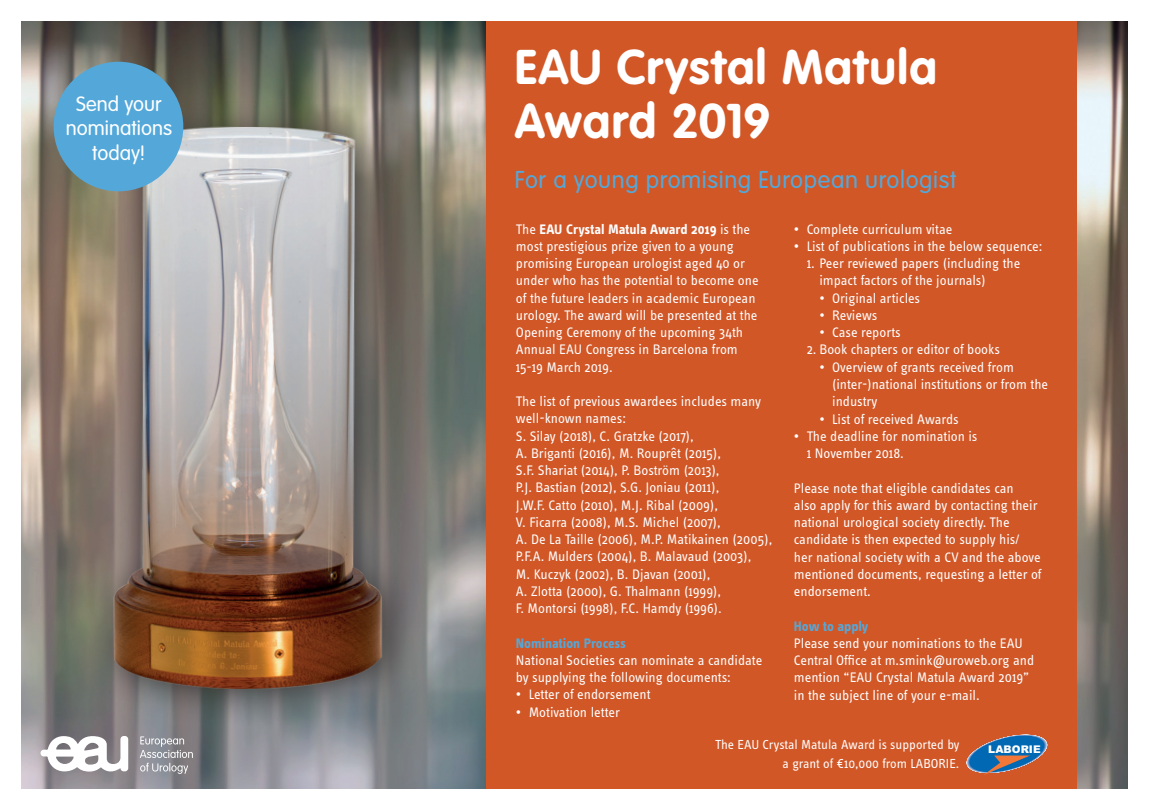
<style>
.page{position:relative;width:1149px;height:810px;background:#fff}
.page>*{position:absolute;margin:0;border:0;box-sizing:border-box;transform-origin:0 0}
.t1{font:700 48px/54px "VAG Rounded";letter-spacing:.025em;color:#fff}
.t2{font:300 24px "VAG Rounded";letter-spacing:.025em;color:#54a8d9}
.t3{font:300 20.4px/24.5px "VAG Rounded";color:#fff;text-align:center}
.t4{font:14.25px/17.2px "Info Text";color:#fff}
.t5{font:700 14.25px "Info Text";color:#54a8d9}
.t6{font:13.5px/19.5px "Info Text";color:#fff;text-align:right}
.t7{font:900 10.65px "Arial";color:#fff}
.s1{font-weight:700}
</style>
<div class="page">
<img style="left:1076px;top:21px;width:51px;height:768px">
<img style="left:21px;top:21px;width:465px;height:768px">
<div style="left:486px;top:21px;width:590px;height:768px;background:#d15727"></div>
<svg style="left:966px;top:735px;width:80px;height:40px"></svg>
<svg style="left:140px;top:736px;width:53px;height:38px;background:#9c9ca1"></svg>
<svg style="left:41px;top:736px;width:87px;height:38px"></svg>
<img style="left:42px;top:88px;width:417px;height:634px">
<div style="left:54px;top:62px;width:129px;height:129px;background:#54a8d9;border-radius:50%"></div>
<h3 class="t3" style="left:66px;top:91px;width:108px">Send your nominations today!</h3>
<h1 class="t1" style="left:514px;top:40px;width:423px">EAU Crystal Matula<br>Award 2019</h1>
<h2 class="t2" style="left:514px;top:166px;width:443px">For a young promising European urologist</h2>
<p class="t4" style="left:516px;top:220px;width:244px">The <span class="s1">EAU Crystal Matula Award 2019</span> is the most prestigious prize given to a young promising European urologist aged 40 or under who has the potential to become one of the future leaders in academic European urology. The award will be presented at the Opening Ceremony of the upcoming 34th Annual EAU Congress in Barcelona from 15-19 March 2019.</p>
<p class="t4" style="left:516px;top:393px;width:258px">The list of previous awardees includes many well-known names:<br>S. Silay (2018), C. Gratzke (2017),<br>A. Briganti (2016), M. Rouprêt (2015),<br>S.F. Shariat (2014), P. Boström (2013),<br>P.J. Bastian (2012), S.G. Joniau (2011),<br>J.W.F. Catto (2010), M.J. Ribal (2009),<br>V. Ficarra (2008), M.S. Michel (2007),<br>A. De La Taille (2006), M.P. Matikainen (2005), P.F.A. Mulders (2004), B. Malavaud (2003),<br>M. Kuczyk (2002), B. Djavan (2001),<br>A. Zlotta (2000), G. Thalmann (1999),<br>F. Montorsi (1998), F.C. Hamdy (1996).</p>
<p class="t5" style="left:516px;top:635px;width:112px">Nomination Process</p>
<p class="t4" style="left:516px;top:652px;width:248px">National Societies can nominate a candidate by supplying the following documents:</p>
<p class="t4" style="left:516px;top:686px;width:136px">• Letter of endorsement</p>
<p class="t4" style="left:516px;top:703px;width:105px">• Motivation letter</p>
<p class="t4" style="left:793px;top:220px;width:160px">• Complete curriculum vitae</p>
<p class="t4" style="left:793px;top:238px;width:250px">• List of publications in the below sequence:</p>
<p class="t4" style="left:819px;top:255px;width:202px;text-indent:-13px">1. Peer reviewed papers (including the impact factors of the journals)</p>
<p class="t4" style="left:819px;top:289px;width:102px">• Original articles</p>
<p class="t4" style="left:819px;top:307px;width:60px">• Reviews</p>
<p class="t4" style="left:819px;top:324px;width:83px">• Case reports</p>
<p class="t4" style="left:806px;top:341px;width:195px">2. Book chapters or editor of books</p>
<p class="t4" style="left:831px;top:358px;width:217px;text-indent:-13px">• Overview of grants received from (inter-)national institutions or from the industry</p>
<p class="t4" style="left:819px;top:410px;width:141px">• List of received Awards</p>
<p class="t4" style="left:806px;top:427px;width:172px;text-indent:-13px">• The deadline for nomination is<br>1 November 2018.</p>
<p class="t4" style="left:793px;top:479px;width:249px">Please note that eligible candidates can<br>also apply for this award by contacting their national urological society directly. The candidate is then expected to supply his/ her national society with a CV and the above mentioned documents, requesting a letter of endorsement.</p>
<p class="t5" style="left:793px;top:618px;width:76px">How to apply</p>
<p class="t4" style="left:793px;top:634px;width:242px">Please send your nominations to the EAU Central Office at m.smink@uroweb.org and mention “EAU Crystal Matula Award 2019” in the subject line of your e-mail.</p>
<p class="t6" style="left:715px;top:734px;width:246px">The EAU Crystal Matula Award is supported by a grant of €10,000 from LABORIE.</p>
<p class="t7" style="left:987px;top:743px;width:54px">LABORIE</p>
</div>
